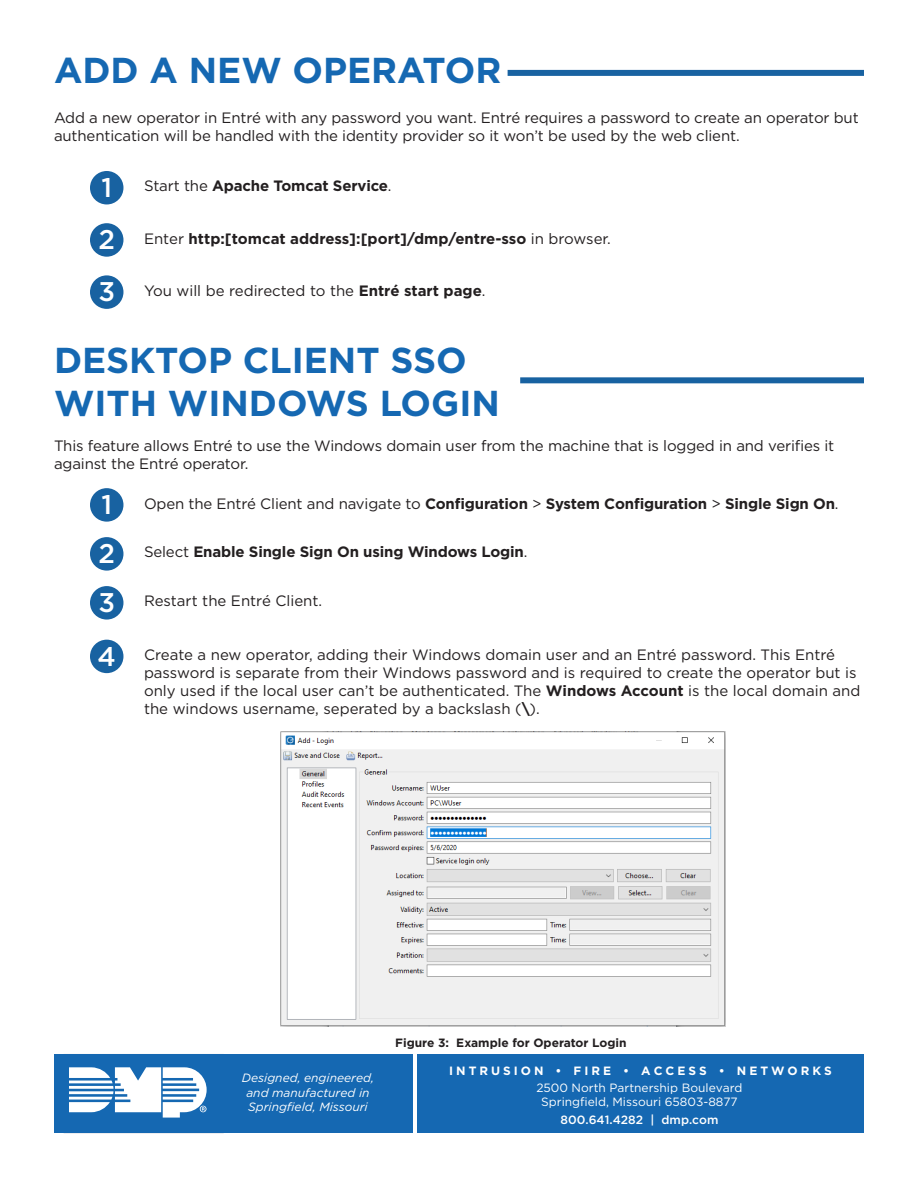
<style>
.page{position:relative;width:918px;height:1188px;background:#fff}
.page>*{position:absolute;margin:0;border:0;box-sizing:border-box;transform-origin:0 0}
.Heading_1{font:700 36px/43.2px "Gotham";color:#1568b2}
.Heading_2{font:500 27px "Gotham";color:#fff}
.t1{font:15px/18px "Gotham";letter-spacing:-.01em;color:#231f20}
.t2{font:700 15px "Gotham";letter-spacing:-.01em;color:#231f20}
.t3{font:12px/14.4px "Gotham";color:#fff;text-align:center}
.t4{font:italic 12px/14.4px "Gotham";color:#fff;text-align:center}
.t5{font:700 12px "Gotham";color:#231f20}
.t6{font:700 12px "Gotham";letter-spacing:.25em;color:#fff}
.t7{font:500 12px "Gotham";color:#fff}
.s1{font-weight:400}
.s2{font-weight:700}
</style>
<div class="page">
<svg style="left:64px;top:1054px;width:160px;height:80px"></svg>
<div style="left:54px;top:1055px;width:359px;height:78px;background:#1568b2"></div>
<div style="left:417px;top:1055px;width:447px;height:78px;background:#1568b2"></div>
<svg style="left:69px;top:1067px;width:138px;height:51px"></svg>
<div style="left:508px;top:70px;width:356px;height:6px;background:#1862a1"></div>
<div style="left:90px;top:171px;width:33px;height:33px;background:#1862a1;border-radius:50%"></div>
<div style="left:90px;top:223px;width:33px;height:34px;background:#1862a1;border-radius:50%"></div>
<div style="left:90px;top:275px;width:33px;height:34px;background:#1862a1;border-radius:50%"></div>
<div style="left:520px;top:377px;width:344px;height:6px;background:#1862a1"></div>
<div style="left:90px;top:488px;width:33px;height:34px;background:#1862a1;border-radius:50%"></div>
<div style="left:90px;top:537px;width:33px;height:34px;background:#1862a1;border-radius:50%"></div>
<div style="left:90px;top:586px;width:33px;height:34px;background:#1862a1;border-radius:50%"></div>
<div style="left:90px;top:640px;width:33px;height:33px;background:#1862a1;border-radius:50%"></div>
<img style="left:281px;top:731px;width:445px;height:296px">
<p class="Heading_1" style="left:54px;top:48px;width:449px">ADD A NEW OPERATOR</p>
<p class="t1" style="left:54px;top:108px;width:806px">Add a new operator in Entré with any password you want. Entré requires a password to create an operator but authentication will be handled with the identity provider so it won’t be used by the web client.</p>
<p class="Heading_2" style="left:101px;top:170px;width:12px">1</p>
<p class="t2" style="left:144px;top:176px;width:249px"><span class="s1">Start the</span> Apache Tomcat Service<span class="s1">.</span></p>
<p class="Heading_2" style="left:98px;top:222px;width:18px">2</p>
<p class="t2" style="left:144px;top:228px;width:468px"><span class="s1">Enter</span> http:[tomcat address]:[port]/dmp/entre-sso <span class="s1">in browser.</span></p>
<p class="Heading_2" style="left:98px;top:274px;width:18px">3</p>
<p class="t1" style="left:144px;top:281px;width:343px">You will be redirected to the <span class="s2">Entré start page</span>.</p>
<p class="Heading_1" style="left:54px;top:338px;width:447px">DESKTOP CLIENT SSO<br>WITH WINDOWS LOGIN</p>
<p class="t1" style="left:54px;top:437px;width:782px">This feature allows Entré to use the Windows domain user from the machine that is logged in and verifies it against the Entré operator.</p>
<p class="Heading_2" style="left:101px;top:487px;width:12px">1</p>
<p class="t2" style="left:144px;top:493px;width:696px"><span class="s1">Open the Entré Client and navigate to</span> Configuration <span class="s1">&gt;</span> System Configuration <span class="s1">&gt;</span> Single Sign On<span class="s1">.</span></p>
<p class="Heading_2" style="left:98px;top:536px;width:18px">2</p>
<p class="t2" style="left:144px;top:542px;width:385px"><span class="s1">Select</span> Enable Single Sign On using Windows Login<span class="s1">.</span></p>
<p class="Heading_2" style="left:98px;top:585px;width:18px">3</p>
<p class="t1" style="left:144px;top:592px;width:180px">Restart the Entré Client.</p>
<p class="t1" style="left:144px;top:645px;width:718px">Create a new operator, adding their Windows domain user and an Entré password. This Entré password is separate from their Windows password and is required to create the operator but is only used if the local user can’t be authenticated. The <span class="s2">Windows Account</span> is the local domain and the windows username, seperated by a backslash (<span class="s2">\</span>).</p>
<p class="Heading_2" style="left:98px;top:638px;width:20px">4</p>
<p class="t4" style="left:242px;top:1071px;width:134px">Designed, engineered, and manufactured in<br>Springfield, Missouri</p>
<p class="t5" style="left:395px;top:1035px;width:233px">Figure 3: Example for Operator Login</p>
<p class="t6" style="left:449px;top:1063px;width:384px">INTRUSION • FIRE • ACCESS • NETWORKS</p>
<p class="t3" style="left:536px;top:1080px;width:208px">2500 North Partnership Boulevard<br>Springfield, Missouri 65803-8877</p>
<p class="t7" style="left:561px;top:1112px;width:159px">800.641.4282 | dmp.com</p>
</div>
